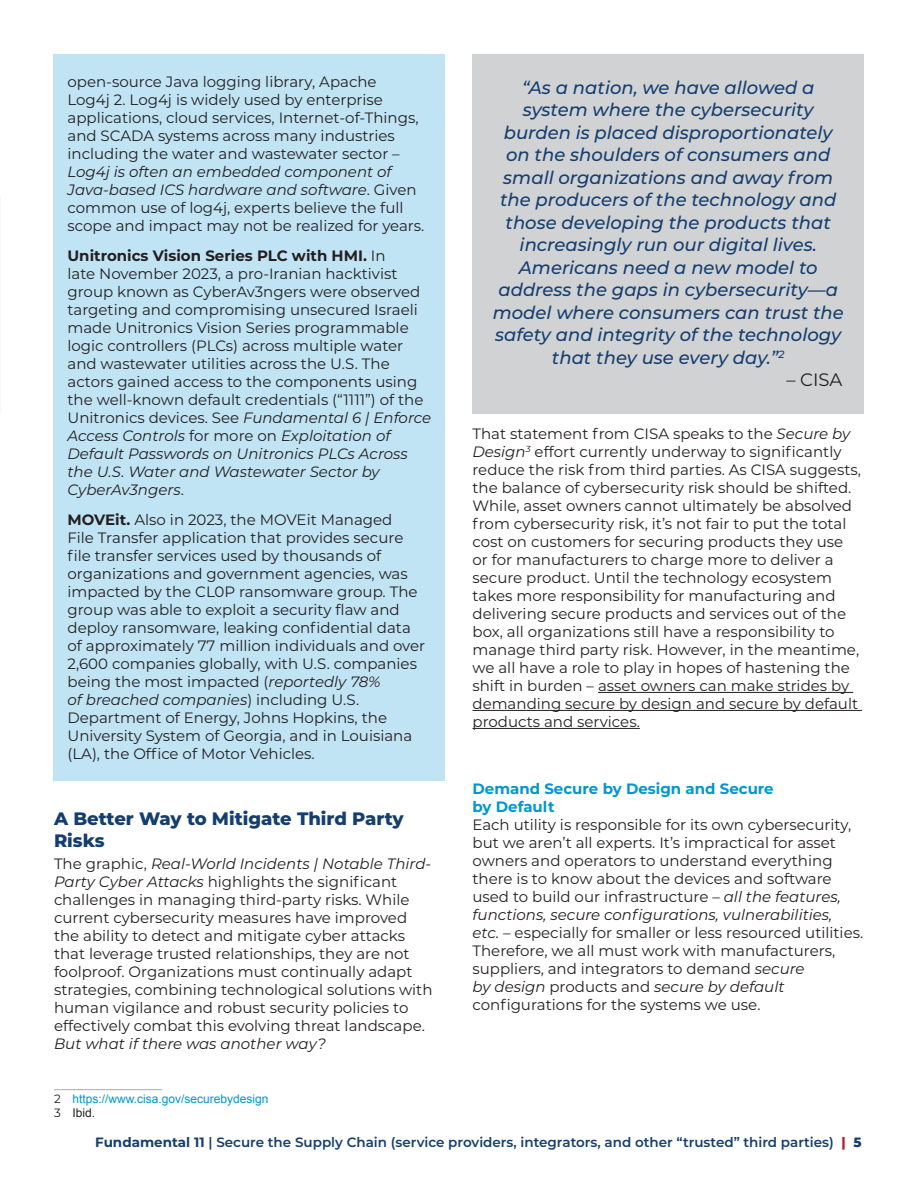
<style>
.page{position:relative;width:918px;height:1188px;background:#fff}
.page>*{position:absolute;margin:0;border:0;box-sizing:border-box;transform-origin:0 0}
.t1{font:italic 500 18px/22.5px "Montserrat";color:#143e6f;text-align:center}
.Subhead_Blue{font:800 18px/21.6px "Montserrat";color:#143e6f}
.t2{font:18px "Montserrat";color:#231f20}
.t3{font:15px/18px "Montserrat";color:#231f20}
.Level_3_subhead{font:700 15px/18px "Montserrat";color:#0097cf}
.t4{font:600 13.5px "Montserrat";color:#143e6f}
.Footnote_text{font:12px "Arial";color:#0097cf}
.Footnote_text-2{font:12px "Arial";color:#231f20}
.s1{font-style:italic}
.s2{font-weight:700}
.s3{font-family:"Montserrat";color:#231f20}
.s4{font-family:"Montserrat"}
.s5{font-weight:800;color:#bc1f30}
.s6{font-weight:800}
</style>
<div class="page">
<div style="left:53px;top:54px;width:392px;height:727px;background:#c1e4f4"></div>
<hr style="left:54px;top:1089px;width:108px;height:1px;background:#aeaaaa">
<div style="left:472px;top:54px;width:392px;height:359px;background:#d1d2d4"></div>
<hr style="left:598px;top:692px;width:255px;height:1px;background:#231f20">
<hr style="left:472px;top:710px;width:390px;height:1px;background:#231f20">
<hr style="left:472px;top:728px;width:168px;height:1px;background:#231f20">
<p class="t3" style="left:68px;top:72px;width:358px">open-source Java logging library, Apache<br>Log4j 2. Log4j is widely used by enterprise applications, cloud services, Internet-of-Things, and SCADA systems across many industries including the water and wastewater sector – <span class="s1">Log4j is often an embedded component of Java-based ICS hardware and software</span>. Given common use of log4j, experts believe the full scope and impact may not be realized for years.</p>
<p class="t3" style="left:68px;top:246px;width:365px"><span class="s2">Unitronics Vision Series PLC with HMI.</span> In<br>late November 2023, a pro-Iranian hacktivist group known as CyberAv3ngers were observed targeting and compromising unsecured Israeli made Unitronics Vision Series programmable logic controllers (PLCs) across multiple water and wastewater utilities across the U.S. The actors gained access to the components using the well-known default credentials (“1111”) of the Unitronics devices. See <span class="s1">Fundamental 6 | Enforce Access Controls</span> for more on <span class="s1">Exploitation of Default Passwords on Unitronics PLCs Across the U.S. Water and Wastewater Sector by CyberAv3ngers</span>.</p>
<p class="t3" style="left:68px;top:510px;width:359px"><span class="s2">MOVEit.</span> Also in 2023, the MOVEit Managed<br>File Transfer application that provides secure file transfer services used by thousands of organizations and government agencies, was impacted by the CL0P ransomware group. The group was able to exploit a security flaw and deploy ransomware, leaking confidential data of approximately 77 million individuals and over 2,600 companies globally, with U.S. companies being the most impacted (<span class="s1">reportedly 78%<br>of breached companies</span>) including U.S.<br>Department of Energy, Johns Hopkins, the University System of Georgia, and in Louisiana (LA), the Office of Motor Vehicles.</p>
<p class="Subhead_Blue" style="left:54px;top:807px;width:351px">A Better Way to Mitigate Third Party<br>Risks</p>
<p class="t3" style="left:54px;top:854px;width:380px">The graphic, <span class="s1">Real-World Incidents | Notable Third-Party Cyber Attacks</span> highlights the significant challenges in managing third-party risks. While current cybersecurity measures have improved the ability to detect and mitigate cyber attacks that leverage trusted relationships, they are not foolproof. Organizations must continually adapt strategies, combining technological solutions with human vigilance and robust security policies to effectively combat this evolving threat landscape.<br><span class="s1">But what if there was another way?</span></p>
<p class="Footnote_text" style="left:54px;top:1091px;width:216px"><span class="s3">2</span> https://www.cisa.gov/securebydesign</p>
<p class="Footnote_text-2" style="left:54px;top:1105px;width:43px"><span class="s4">3</span> Ibid.</p>
<p class="t1" style="left:493px;top:76px;width:353px">“As a nation, we have allowed a system where the cybersecurity burden is placed disproportionately on the shoulders of consumers and small organizations and away from the producers of the technology and those developing the products that increasingly run our digital lives.<br>Americans need a new model to address the gaps in cybersecurity—a model where consumers can trust the safety and integrity of the technology that they use every day.”<sup>2</sup></p>
<p class="t2" style="left:786px;top:368px;width:58px">– CISA</p>
<p class="t3" style="left:472px;top:424px;width:390px">That statement from CISA speaks to the <span class="s1">Secure by Design</span><sup>3</sup> effort currently underway to significantly reduce the risk from third parties. As CISA suggests, the balance of cybersecurity risk should be shifted.<br>While, asset owners cannot ultimately be absolved from cybersecurity risk, it’s not fair to put the total cost on customers for securing products they use or for manufacturers to charge more to deliver a secure product. Until the technology ecosystem takes more responsibility for manufacturing and delivering secure products and services out of the box, all organizations still have a responsibility to manage third party risk. However, in the meantime, we all have a role to play in hopes of hastening the shift in burden – asset owners can make strides by demanding secure by design and secure by default products and services.</p>
<p class="Level_3_subhead" style="left:472px;top:779px;width:303px">Demand Secure by Design and Secure by Default</p>
<p class="t3" style="left:472px;top:816px;width:392px">Each utility is responsible for its own cybersecurity, but we aren’t all experts. It’s impractical for asset owners and operators to understand everything there is to know about the devices and software used to build our infrastructure – <span class="s1">all the features, functions, secure configurations, vulnerabilities,<br>etc.</span> – especially for smaller or less resourced utilities.<br>Therefore, we all must work with manufacturers, suppliers, and integrators to demand <span class="s1">secure<br>by design</span> products and <span class="s1">secure by default </span>configurations for the systems we use.</p>
<p class="t4" style="left:95px;top:1133px;width:768px"><span class="s2">Fundamental 11</span> | Secure the Supply Chain (service providers, integrators, and other “trusted” third parties) <span class="s5">|</span> <span class="s6">5</span></p>
</div>
